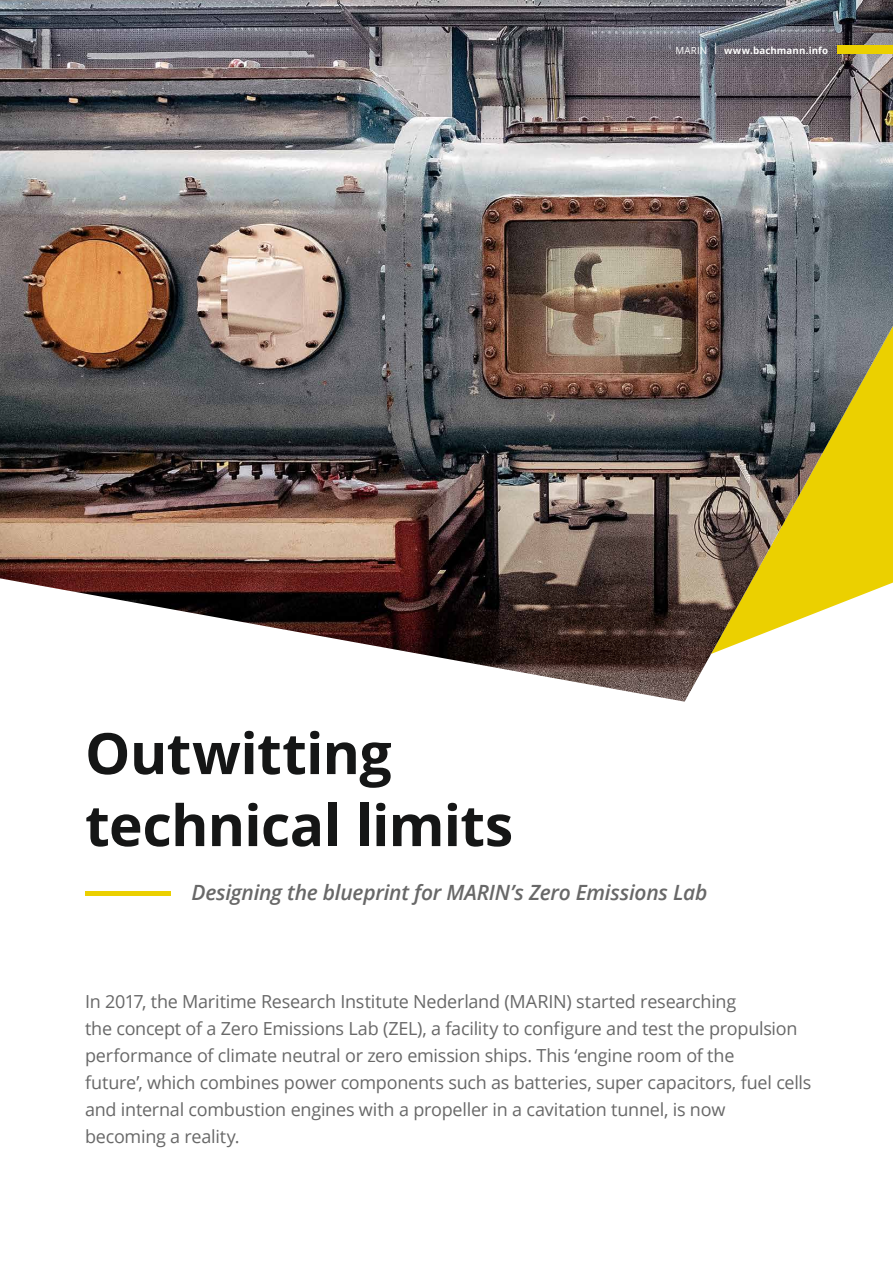
<style>
.page{position:relative;width:893px;height:1263px;background:#fff}
.page>*{position:absolute;margin:0;border:0;box-sizing:border-box;transform-origin:0 0}
.t1{font:700 57px/72px "Open Sans";letter-spacing:-.015em;color:#151616}
.t2{font:italic 600 21px "Open Sans";letter-spacing:-.01em;color:#686868}
.t3{font:18px/27px "Open Sans";letter-spacing:-.015em;color:#686868}
.t4{font:700 9.75px "Open Sans";letter-spacing:.01em;color:#fff}
.s1{font-weight:400}
.s2{font-weight:400;font-size:14.7px}
</style>
<div class="page">
<img style="left:0;top:0;width:893px;height:702px">
<hr style="left:85px;top:891px;width:85px;height:4px;background:#ebd000">
<div style="left:838px;top:45px;width:55px;height:9px;background:#ebd000"></div>
<p class="t4" style="left:675px;top:44px;width:154px"><span class="s1">MARIN</span> <span class="s2">l</span> www.bachmann.info</p>
<h1 class="t1" style="left:85px;top:716px;width:430px">Outwitting technical limits</h1>
<p class="t2" style="left:191px;top:878px;width:518px">Designing the blueprint for MARIN’s Zero Emissions Lab</p>
<p class="t3" style="left:85px;top:988px;width:728px">In 2017, the Maritime Research Institute Nederland (MARIN) started researching<br>the concept of a Zero Emissions Lab (ZEL), a facility to configure and test the propulsion performance of climate neutral or zero emission ships. This ‘engine room of the<br>future’, which combines power components such as batteries, super capacitors, fuel cells and internal combustion engines with a propeller in a cavitation tunnel, is now<br>becoming a reality.</p>
</div>
